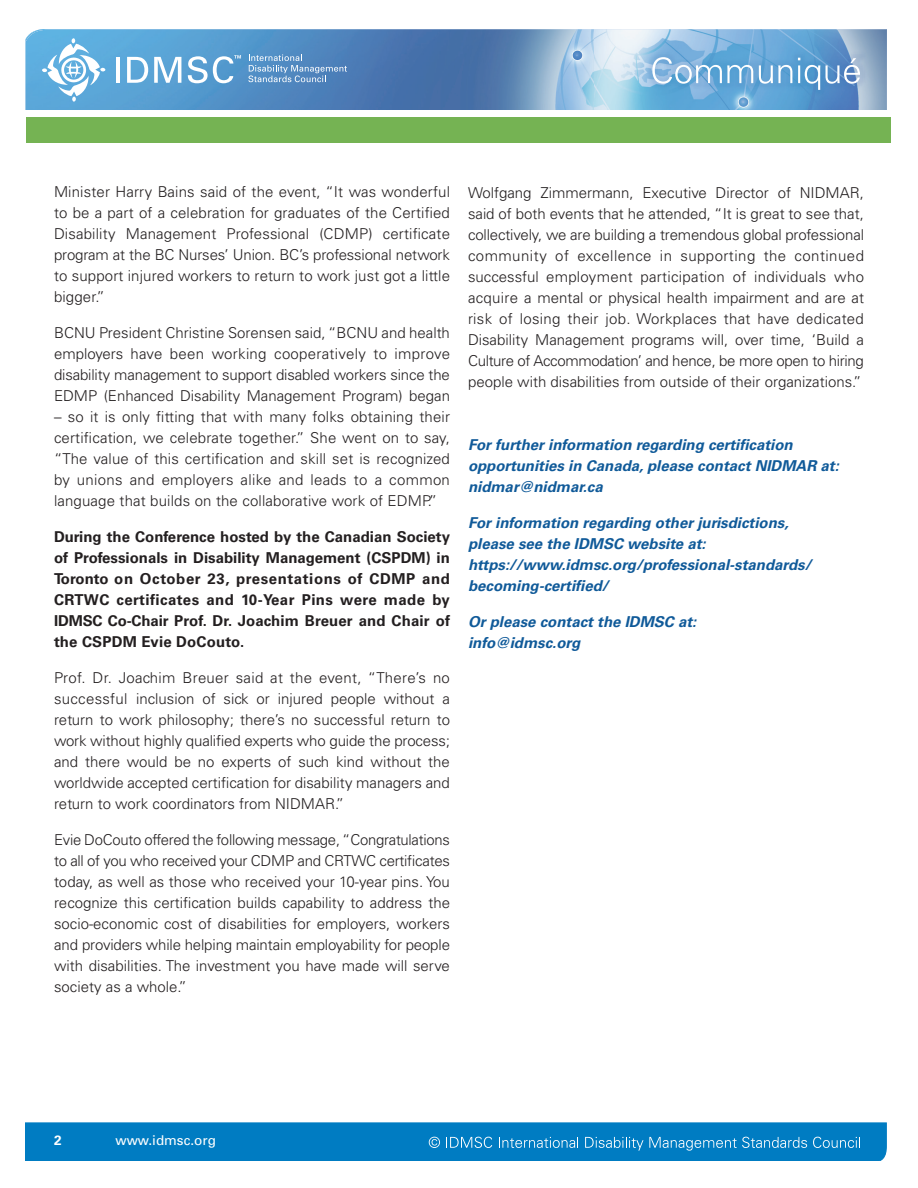
<style>
.page{position:relative;width:918px;height:1188px;background:#fff}
.page>*{position:absolute;margin:0;border:0;box-sizing:border-box;transform-origin:0 0}
.t1{font:300 15px/21px "Univers";color:#231f20;text-align:justify}
.t2{font:italic 700 15px "Univers";color:#105a99}
.t3{font:700 15px/21px "Univers";letter-spacing:.01em;color:#231f20;text-align:justify}
.t4{font:300 15px/21px "Univers";letter-spacing:-.02em;color:#231f20}
.t5{font:13.5px "Univers";color:#fff}
.t6{font:700 13.5px "Univers";color:#fff}
</style>
<div class="page">
<img style="left:26px;top:29px;width:568px;height:81px">
<svg style="left:26px;top:30px;width:80px;height:72px"></svg>
<hr style="left:116px;top:57px;width:4px;height:26px;background:#fff">
<svg style="left:127px;top:57px;width:21px;height:26px"></svg>
<svg style="left:154px;top:57px;width:27px;height:26px"></svg>
<svg style="left:188px;top:55px;width:53px;height:28px"></svg>
<svg style="left:248px;top:54px;width:99px;height:28px;background:#6a99c9"></svg>
<svg style="left:26px;top:1122px;width:861px;height:39px;background:#0a81c4"></svg>
<img style="left:594px;top:142px;width:294px;height:1px">
<img style="left:594px;top:29px;width:293px;height:81px">
<svg style="left:652px;top:57px;width:101px;height:27px;background:#89b9df"></svg>
<svg style="left:759px;top:65px;width:33px;height:19px"></svg>
<svg style="left:798px;top:58px;width:22px;height:32px"></svg>
<svg style="left:826px;top:58px;width:34px;height:26px"></svg>
<div style="left:26px;top:117px;width:865px;height:25px;background:#75b353"></div>
<p class="t1" style="left:54px;top:181px;width:398px">Minister Harry Bains said of the event, “It was wonderful to be a part of a celebration for graduates of the Certified Disability Management Professional (CDMP) certificate program at the BC Nurses’ Union. BC’s professional network to support injured workers to return to work just got a little bigger.”</p>
<p class="t1" style="left:54px;top:322px;width:398px">BCNU President Christine Sorensen said, “BCNU and health employers have been working cooperatively to improve disability management to support disabled workers since the EDMP (Enhanced Disability Management Program) began</p>
<p class="t1" style="left:54px;top:406px;width:398px">– so it is only fitting that with many folks obtaining their certification, we celebrate together.” She went on to say, “The value of this certification and skill set is recognized by unions and employers alike and leads to a common language that builds on the collaborative work of EDMP.”</p>
<p class="t3" style="left:54px;top:527px;width:398px">During the Conference hosted by the Canadian Society of Professionals in Disability Management (CSPDM) in Toronto on October 23, presentations of CDMP and CRTWC certificates and 10-Year Pins were made by IDMSC Co-Chair Prof. Dr. Joachim Breuer and Chair of the CSPDM Evie DoCouto.</p>
<p class="t1" style="left:54px;top:667px;width:398px">Prof. Dr. Joachim Breuer said at the event, “There’s no successful inclusion of sick or injured people without a return to work philosophy; there’s no successful return to work without highly qualified experts who guide the process; and there would be no experts of such kind without the worldwide accepted certification for disability managers and return to work coordinators from NIDMAR.”</p>
<p class="t4" style="left:54px;top:829px;width:398px">Evie DoCouto offered the following message, “Congratulations to all of you who received your CDMP and CRTWC certificates</p>
<p class="t1" style="left:54px;top:871px;width:398px">today, as well as those who received your 10-year pins. You recognize this certification builds capability to address the socio-economic cost of disabilities for employers, workers</p>
<p class="t1" style="left:54px;top:934px;width:398px">and providers while helping maintain employability for people with disabilities. The investment you have made will serve society as a whole.”</p>
<p class="t1" style="left:468px;top:182px;width:398px">Wolfgang Zimmermann, Executive Director of NIDMAR, said of both events that he attended, “It is great to see that, collectively, we are building a tremendous global professional community of excellence in supporting the continued successful employment participation of individuals who acquire a mental or physical health impairment and are at risk of losing their job. Workplaces that have dedicated Disability Management programs will, over time, ‘Build a Culture of Accommodation’ and hence, be more open to hiring people with disabilities from outside of their organizations.”</p>
<p class="t2" style="left:468px;top:436px;width:326px">For further information regarding certification</p>
<p class="t2" style="left:468px;top:457px;width:372px">opportunities in Canada, please contact NIDMAR at:</p>
<p class="t2" style="left:468px;top:478px;width:136px">nidmar@nidmar.ca</p>
<p class="t2" style="left:468px;top:514px;width:322px">For information regarding other jurisdictions,</p>
<p class="t2" style="left:468px;top:535px;width:239px">please see the IDMSC website at:</p>
<p class="t2" style="left:468px;top:556px;width:345px">https://www.idmsc.org/professional-standards/</p>
<p class="t2" style="left:468px;top:577px;width:142px">becoming-certified/</p>
<p class="t2" style="left:468px;top:613px;width:230px">Or please contact the IDMSC at:</p>
<p class="t2" style="left:468px;top:634px;width:114px">info@idmsc.org</p>
<p class="t6" style="left:54px;top:1132px;width:9px">2</p>
<p class="t5" style="left:116px;top:1132px;width:102px">www.idmsc.org</p>
</div>
